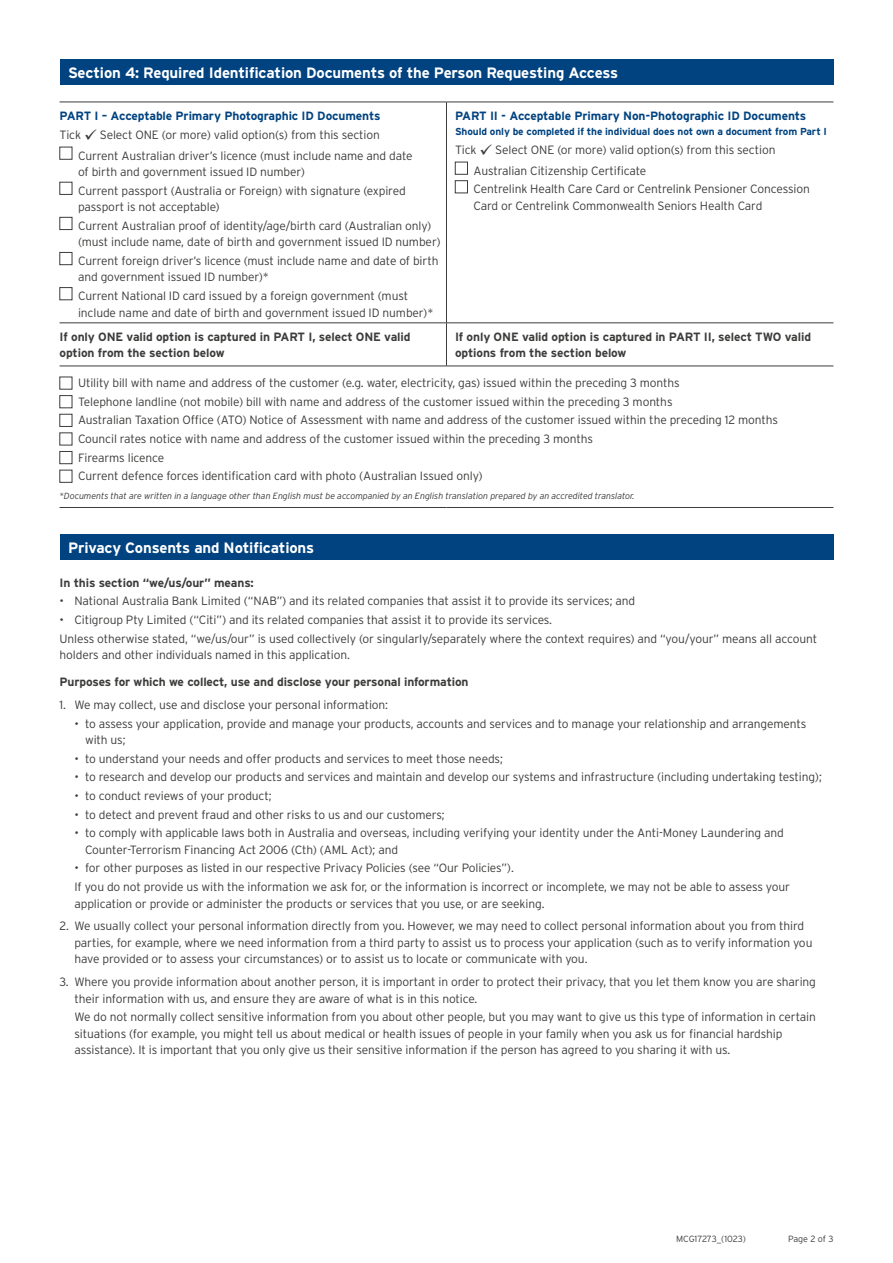
<style>
.page{position:relative;width:893px;height:1263px;background:#fff}
.page>*{position:absolute;margin:0;border:0;box-sizing:border-box;transform-origin:0 0}
.t1{font:700 15px "Interstate";letter-spacing:-.01em;color:#fff}
.t2{font:300 12px/16.5px "Interstate";letter-spacing:-.01em;color:#3c3c3b}
.t3{font:700 12px/16.5px "Interstate";letter-spacing:-.01em;color:#3c3c3b}
.t4{font:700 12px "Interstate";letter-spacing:-.01em;color:#004380}
.t5{font:700 10.2px "Interstate";letter-spacing:-.01em;color:#004380}
.t6{font:italic 300 9px "Interstate";letter-spacing:-.01em;color:#3c3c3b}
.t7{font:300 9px "Interstate";letter-spacing:-.015em;color:#3c3c3b}
.s1{font-weight:700;color:#004380}
</style>
<div class="page">
<div style="left:60px;top:60px;width:773px;height:25px;background:#004380"></div>
<hr style="left:60px;top:102px;width:386px;height:1px;background:#3c3c3b">
<hr style="left:446px;top:102px;width:387px;height:1px;background:#3c3c3b">
<hr style="left:446px;top:102px;width:1px;height:221px;background:#3c3c3b">
<hr style="left:60px;top:323px;width:386px;height:1px;background:#3c3c3b">
<hr style="left:446px;top:323px;width:387px;height:1px;background:#3c3c3b">
<hr style="left:446px;top:323px;width:1px;height:43px;background:#3c3c3b">
<hr style="left:60px;top:366px;width:386px;height:1px;background:#3c3c3b">
<hr style="left:446px;top:366px;width:387px;height:1px;background:#3c3c3b">
<hr style="left:60px;top:507px;width:386px;height:1px;background:#3c3c3b">
<hr style="left:446px;top:507px;width:387px;height:1px;background:#3c3c3b">
<div style="left:60px;top:147px;width:12px;height:13px;border:1px solid #3c3c3b"></div>
<div style="left:60px;top:182px;width:12px;height:13px;border:1px solid #3c3c3b"></div>
<div style="left:60px;top:217px;width:12px;height:13px;border:1px solid #3c3c3b"></div>
<div style="left:60px;top:252px;width:12px;height:13px;border:1px solid #3c3c3b"></div>
<div style="left:60px;top:287px;width:12px;height:13px;border:1px solid #3c3c3b"></div>
<div style="left:455px;top:162px;width:13px;height:13px;border:1px solid #3c3c3b"></div>
<div style="left:455px;top:180px;width:13px;height:13px;border:1px solid #3c3c3b"></div>
<div style="left:60px;top:395px;width:12px;height:13px;border:1px solid #3c3c3b"></div>
<div style="left:60px;top:414px;width:12px;height:13px;border:1px solid #3c3c3b"></div>
<div style="left:60px;top:451px;width:12px;height:13px;border:1px solid #3c3c3b"></div>
<div style="left:60px;top:470px;width:12px;height:13px;border:1px solid #3c3c3b"></div>
<div style="left:60px;top:534px;width:773px;height:25px;background:#004380"></div>
<p class="t1" style="left:68px;top:64px;width:552px">Section 4: Required Identification Documents of the Person Requesting Access</p>
<p class="t2" style="left:60px;top:106px;width:322px;line-height:18.6px"><span class="s1">PART I – Acceptable Primary Photographic ID Documents<br></span>Tick ✓ Select ONE (or more) valid option(s) from this section</p>
<p class="t2" style="left:78px;top:147px;width:336px">Current Australian driver’s licence (must include name and date of birth and government issued ID number)</p>
<p class="t2" style="left:78px;top:182px;width:329px">Current passport (Australia or Foreign) with signature (expired passport is not acceptable)</p>
<p class="t2" style="left:78px;top:217px;width:364px">Current Australian proof of identity/age/birth card (Australian only) (must include name, date of birth and government issued ID number)</p>
<p class="t2" style="left:78px;top:252px;width:362px">Current foreign driver’s licence (must include name and date of birth and government issued ID number)*</p>
<p class="t2" style="left:78px;top:287px;width:357px">Current National ID card issued by a foreign government (must include name and date of birth and government issued ID number)*</p>
<p class="t4" style="left:455px;top:109px;width:353px">PART II - Acceptable Primary Non-Photographic ID Documents</p>
<p class="t5" style="left:455px;top:125px;width:374px">Should only be completed if the individual does not own a document from Part I</p>
<p class="t2" style="left:473px;top:139px;width:303px;line-height:20.9px;text-indent:-19px">Tick ✓ Select ONE (or more) valid option(s) from this section<br>Australian Citizenship Certificate</p>
<p class="t2" style="left:473px;top:181px;width:338px">Centrelink Health Care Card or Centrelink Pensioner Concession<br>Card or Centrelink Commonwealth Seniors Health Card</p>
<p class="t3" style="left:60px;top:328px;width:352px">If only ONE valid option is captured in PART I, select ONE valid option from the section below</p>
<p class="t3" style="left:455px;top:328px;width:358px">If only ONE valid option is captured in PART II, select TWO valid options from the section below</p>
<p class="t2" style="left:78px;top:374px;width:702px;line-height:18.6px">Utility bill with name and address of the customer (e.g. water, electricity, gas) issued within the preceding 3 months<br>Telephone landline (not mobile) bill with name and address of the customer issued within the preceding 3 months<br>Australian Taxation Office (ATO) Notice of Assessment with name and address of the customer issued within the preceding 12 months Council rates notice with name and address of the customer issued within the preceding 3 months<br>Firearms licence<br>Current defence forces identification card with photo (Australian Issued only)</p>
<p class="t6" style="left:60px;top:491px;width:577px">*Documents that are written in a language other than English must be accompanied by an English translation prepared by an accredited translator.</p>
<p class="t1" style="left:68px;top:538px;width:248px">Privacy Consents and Notifications</p>
<p class="t3" style="left:60px;top:574px;width:196px">In this section “we/us/our” means:</p>
<p class="t2" style="left:60px;top:593px;width:577px">• National Australia Bank Limited (“NAB”) and its related companies that assist it to provide its services; and</p>
<p class="t2" style="left:60px;top:610px;width:759px;line-height:18.6px">• Citigroup Pty Limited (“Citi”) and its related companies that assist it to provide its services.<br>Unless otherwise stated, “we/us/our” is used collectively (or singularly/separately where the context requires) and “you/your” means all account</p>
<p class="t2" style="left:60px;top:646px;width:292px">holders and other individuals named in this application.</p>
<p class="t3" style="left:60px;top:674px;width:411px">Purposes for which we collect, use and disclose your personal information</p>
<p class="t2" style="left:60px;top:696px;width:330px">1. We may collect, use and disclose your personal information:</p>
<p class="t2" style="left:85px;top:715px;width:723px;text-indent:-11px">• to assess your application, provide and manage your products, accounts and services and to manage your relationship and arrangements with us;</p>
<p class="t2" style="left:74px;top:750px;width:430px">• to understand your needs and offer products and services to meet those needs;</p>
<p class="t2" style="left:74px;top:769px;width:749px">• to research and develop our products and services and maintain and develop our systems and infrastructure (including undertaking testing);</p>
<p class="t2" style="left:74px;top:787px;width:199px">• to conduct reviews of your product;</p>
<p class="t2" style="left:74px;top:806px;width:372px">• to detect and prevent fraud and other risks to us and our customers;</p>
<p class="t2" style="left:85px;top:825px;width:700px;text-indent:-11px">• to comply with applicable laws both in Australia and overseas, including verifying your identity under the Anti-Money Laundering and<br>Counter‑Terrorism Financing Act 2006 (Cth) (AML Act); and</p>
<p class="t2" style="left:74px;top:859px;width:717px;line-height:18.6px">• for other purposes as listed in our respective Privacy Policies (see “Our Policies”).<br>If you do not provide us with the information we ask for, or the information is incorrect or incomplete, we may not be able to assess your</p>
<p class="t2" style="left:74px;top:895px;width:472px">application or provide or administer the products or services that you use, or are seeking.</p>
<p class="t2" style="left:74px;top:918px;width:739px;text-indent:-15px">2. We usually collect your personal information directly from you. However, we may need to collect personal information about you from third parties, for example, where we need information from a third party to assist us to process your application (such as to verify information you have provided or to assess your circumstances) or to assist us to locate or communicate with you.</p>
<p class="t2" style="left:74px;top:974px;width:743px;text-indent:-15px">3. Where you provide information about another person, it is important in order to protect their privacy, that you let them know you are sharing their information with us, and ensure they are aware of what is in this notice.</p>
<p class="t2" style="left:74px;top:1009px;width:743px">We do not normally collect sensitive information from you about other people, but you may want to give us this type of information in certain situations (for example, you might tell us about medical or health issues of people in your family when you ask us for financial hardship assistance). It is important that you only give us their sensitive information if the person has agreed to you sharing it with us.</p>
<p class="t7" style="left:676px;top:1233px;width:71px">MCG17273_(1023)</p>
<p class="t7" style="left:788px;top:1233px;width:47px">Page 2 of 3</p>
</div>
